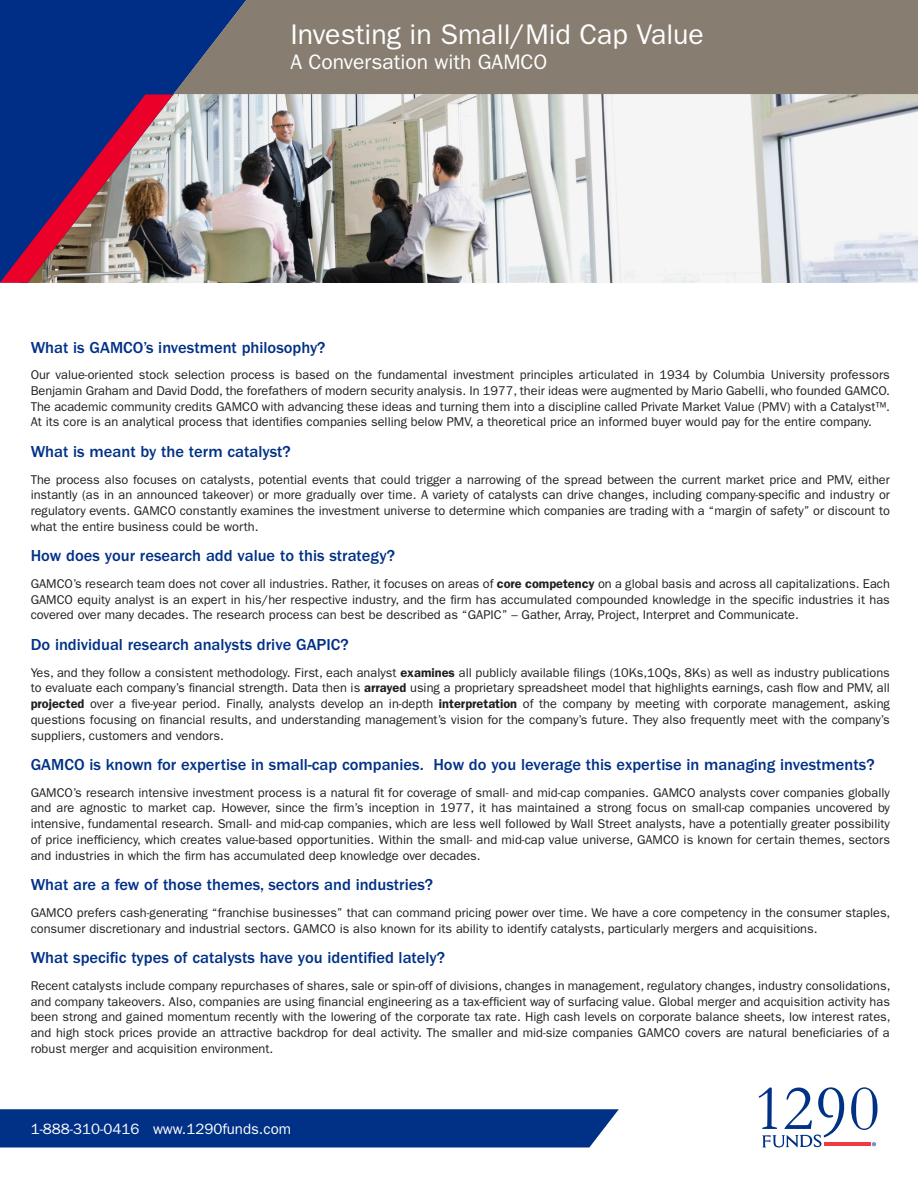
<style>
.page{position:relative;width:918px;height:1188px;background:#fff}
.page>*{position:absolute;margin:0;border:0;box-sizing:border-box;transform-origin:0 0}
.t1{font:28.5px "ITC Franklin Gothic Std";color:#fff}
.t2{font:21px "ITC Franklin Gothic Std";color:#fff}
.Table_-_Title_1{font:500 16.5px "ITC Franklin Gothic Std";color:#003186}
.t3{font:15px "ITC Franklin Gothic Std";color:#fff}
.Table_-_Title_1-2{font:12.75px/15.8px "ITC Franklin Gothic Std";color:#231f20;text-align:justify}
.s1{font-weight:600}
</style>
<div class="page">
<img style="left:267px;top:94px;width:651px;height:189px">
<svg style="left:0;top:0;width:267px;height:283px;background:#5d739c"></svg>
<div style="left:173px;top:0;width:745px;height:94px;background:#877d70"></div>
<svg style="left:0;top:94px;width:173px;height:189px;background:#614c74"></svg>
<svg style="left:0;top:1109px;width:619px;height:39px;background:#0a398b"></svg>
<svg style="left:851px;top:1087px;width:27px;height:43px"></svg>
<hr style="left:824px;top:1143px;width:47px;height:3px;background:#ee3a41">
<svg style="left:759px;top:1087px;width:85px;height:61px"></svg>
<svg style="left:872px;top:1142px;width:4px;height:4px"></svg>
<h1 class="t1" style="left:291px;top:18px;width:415px">Investing in Small/Mid Cap Value</h1>
<h2 class="t2" style="left:291px;top:50px;width:258px">A Conversation with GAMCO</h2>
<p class="Table_-_Title_1" style="left:31px;top:338px;width:296px">What is GAMCO’s investment philosophy?</p>
<p class="Table_-_Title_1-2" style="left:31px;top:367px;width:861px">Our value-oriented stock selection process is based on the fundamental investment principles articulated in 1934 by Columbia University professors Benjamin Graham and David Dodd, the forefathers of modern security analysis. In 1977, their ideas were augmented by Mario Gabelli, who founded GAMCO.<br>The academic community credits GAMCO with advancing these ideas and turning them into a discipline called Private Market Value (PMV) with a Catalyst™.<br>At its core is an analytical process that identifies companies selling below PMV, a theoretical price an informed buyer would pay for the entire company.</p>
<p class="Table_-_Title_1" style="left:31px;top:442px;width:262px">What is meant by the term catalyst?</p>
<p class="Table_-_Title_1-2" style="left:31px;top:471px;width:861px">The process also focuses on catalysts, potential events that could trigger a narrowing of the spread between the current market price and PMV, either instantly (as in an announced takeover) or more gradually over time. A variety of catalysts can drive changes, including company-specific and industry or regulatory events. GAMCO constantly examines the investment universe to determine which companies are trading with a “margin of safety” or discount to what the entire business could be worth.</p>
<p class="Table_-_Title_1" style="left:31px;top:547px;width:366px">How does your research add value to this strategy?</p>
<p class="Table_-_Title_1-2" style="left:31px;top:576px;width:861px">GAMCO’s research team does not cover all industries. Rather, it focuses on areas of <span class="s1">core competency</span> on a global basis and across all capitalizations. Each GAMCO equity analyst is an expert in his/her respective industry, and the firm has accumulated compounded knowledge in the specific industries it has covered over many decades. The research process can best be described as “GAPIC” – Gather, Array, Project, Interpret and Communicate.</p>
<p class="Table_-_Title_1" style="left:31px;top:635px;width:320px">Do individual research analysts drive GAPIC?</p>
<p class="Table_-_Title_1-2" style="left:31px;top:664px;width:861px">Yes, and they follow a consistent methodology. First, each analyst <span class="s1">examines</span> all publicly available filings (10Ks,10Qs, 8Ks) as well as industry publications to evaluate each company’s financial strength. Data then is <span class="s1">arrayed</span> using a proprietary spreadsheet model that highlights earnings, cash flow and PMV, all <span class="s1">projected</span> over a five-year period. Finally, analysts develop an in-depth <span class="s1">interpretation</span> of the company by meeting with corporate management, asking questions focusing on financial results, and understanding management’s vision for the company’s future. They also frequently meet with the company’s suppliers, customers and vendors.</p>
<p class="Table_-_Title_1" style="left:31px;top:755px;width:845px">GAMCO is known for expertise in small-cap companies. How do you leverage this expertise in managing investments?</p>
<p class="Table_-_Title_1-2" style="left:31px;top:785px;width:861px">GAMCO’s research intensive investment process is a natural fit for coverage of small- and mid-cap companies. GAMCO analysts cover companies globally and are agnostic to market cap. However, since the firm’s inception in 1977, it has maintained a strong focus on small-cap companies uncovered by intensive, fundamental research. Small- and mid-cap companies, which are less well followed by Wall Street analysts, have a potentially greater possibility of price inefficiency, which creates value-based opportunities. Within the small- and mid-cap value universe, GAMCO is known for certain themes, sectors and industries in which the firm has accumulated deep knowledge over decades.</p>
<p class="Table_-_Title_1" style="left:31px;top:876px;width:404px">What are a few of those themes, sectors and industries?</p>
<p class="Table_-_Title_1-2" style="left:31px;top:905px;width:861px">GAMCO prefers cash-generating “franchise businesses” that can command pricing power over time. We have a core competency in the consumer staples, consumer discretionary and industrial sectors. GAMCO is also known for its ability to identify catalysts, particularly mergers and acquisitions.</p>
<p class="Table_-_Title_1" style="left:31px;top:949px;width:416px">What specific types of catalysts have you identified lately?</p>
<p class="Table_-_Title_1-2" style="left:31px;top:978px;width:862px">Recent catalysts include company repurchases of shares, sale or spin-off of divisions, changes in management, regulatory changes, industry consolidations, and company takeovers. Also, companies are using financial engineering as a tax-efficient way of surfacing value. Global merger and acquisition activity has been strong and gained momentum recently with the lowering of the corporate tax rate. High cash levels on corporate balance sheets, low interest rates, and high stock prices provide an attractive backdrop for deal activity. The smaller and mid-size companies GAMCO covers are natural beneficiaries of a robust merger and acquisition environment.</p>
<p class="t3" style="left:31px;top:1120px;width:262px">1-888-310-0416 www.1290funds.com</p>
</div>
